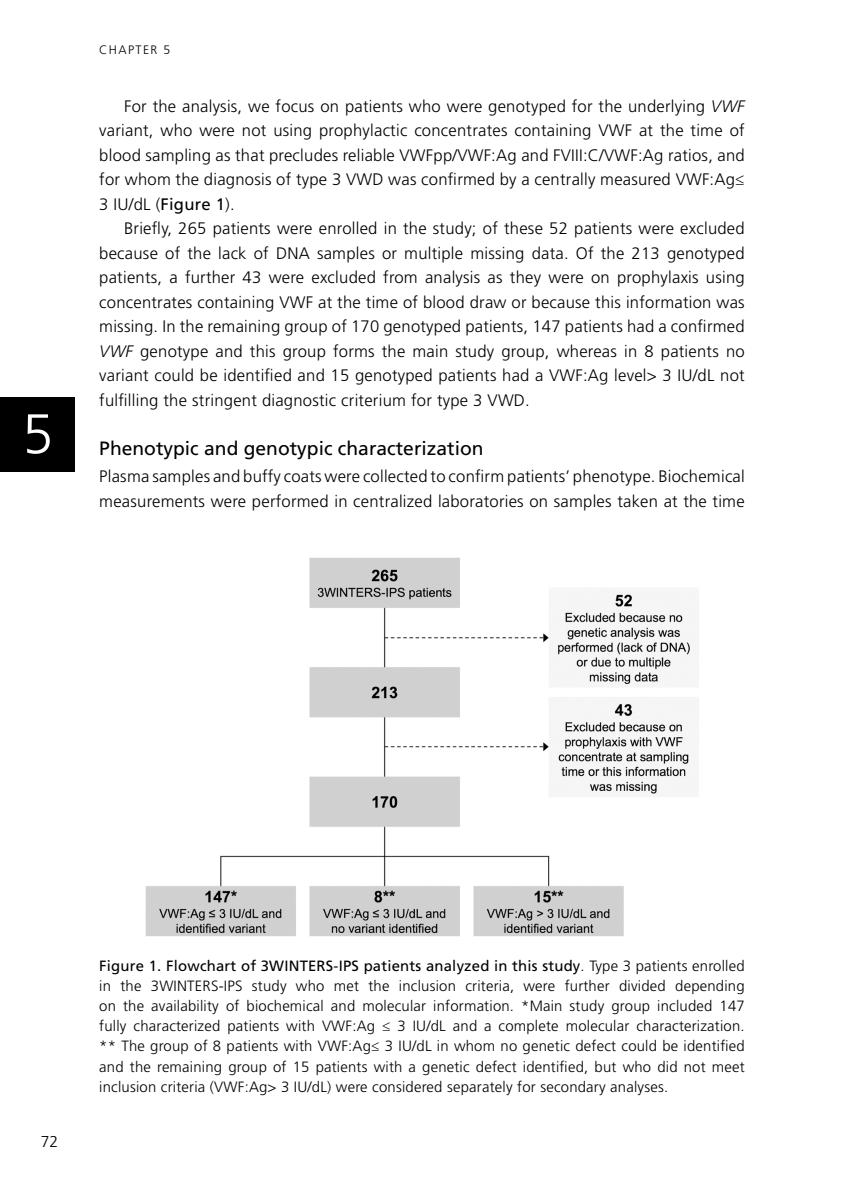
<style>
.page{position:relative;width:844px;height:1191px;background:#fff}
.page>*{position:absolute;margin:0;border:0;box-sizing:border-box;transform-origin:0 0}
.t1{font:300 56px "Frutiger LT Std";color:#fff}
.tytuł_2{font:19.25px "Frutiger LT Std";color:#000}
.t2{font:300 16.62px/24.5px "Frutiger LT Std";letter-spacing:.015em;color:#000;text-align:justify}
.t3{font:300 15.75px "Frutiger LT Std";color:#000}
.tab__fig__tytuły{font:300 14.88px/20.1px "Frutiger LT Std";letter-spacing:.015em;color:#000;text-align:justify}
.t4{font:300 12.25px "Frutiger LT Std";letter-spacing:.115em;color:#000}
.s1{font-style:italic}
.s2{font-weight:400}
</style>
<div class="page">
<div style="left:0;top:397px;width:74px;height:74px;background:#000"></div>
<img style="left:145px;top:557px;width:545px;height:379px">
<h1 class="t1" style="left:22px;top:402px;width:33px">5</h1>
<p class="t4" style="left:99px;top:43px;width:73px">CHAPTER 5</p>
<p class="t2" style="left:99px;top:94px;width:647px;text-indent:25px">For the analysis, we focus on patients who were genotyped for the underlying <span class="s1">VWF </span>variant, who were not using prophylactic concentrates containing VWF at the time of blood sampling as that precludes reliable VWFpp/VWF:Ag and FVIII:C/VWF:Ag ratios, and for whom the diagnosis of type 3 VWD was confirmed by a centrally measured VWF:Ag≤ 3 IU/dL (<span class="s2">Figure 1</span>).</p>
<p class="t2" style="left:99px;top:216px;width:646px;text-indent:25px">Briefly, 265 patients were enrolled in the study; of these 52 patients were excluded because of the lack of DNA samples or multiple missing data. Of the 213 genotyped patients, a further 43 were excluded from analysis as they were on prophylaxis using concentrates containing VWF at the time of blood draw or because this information was missing. In the remaining group of 170 genotyped patients, 147 patients had a confirmed <span class="s1">VWF</span> genotype and this group forms the main study group, whereas in 8 patients no variant could be identified and 15 genotyped patients had a VWF:Ag level&gt; 3 IU/dL not fulfilling the stringent diagnostic criterium for type 3 VWD.</p>
<p class="tytuł_2" style="left:99px;top:437px;width:385px">Phenotypic and genotypic characterization</p>
<p class="t2" style="left:99px;top:464px;width:647px">Plasma samples and buffy coats were collected to confirm patients’ phenotype. Biochemical measurements were performed in centralized laboratories on samples taken at the time</p>
<p class="t3" style="left:41px;top:1133px;width:19px">72</p>
<p class="tab__fig__tytuły" style="left:99px;top:956px;width:647px"><span class="s2">Figure 1. Flowchart of 3WINTERS-IPS patients analyzed in this study</span>. Type 3 patients enrolled in the 3WINTERS-IPS study who met the inclusion criteria, were further divided depending on the availability of biochemical and molecular information. *Main study group included 147 fully characterized patients with VWF:Ag ≤ 3 IU/dL and a complete molecular characterization. ** The group of 8 patients with VWF:Ag≤ 3 IU/dL in whom no genetic defect could be identified and the remaining group of 15 patients with a genetic defect identified, but who did not meet inclusion criteria (VWF:Ag&gt; 3 IU/dL) were considered separately for secondary analyses.</p>
</div>
